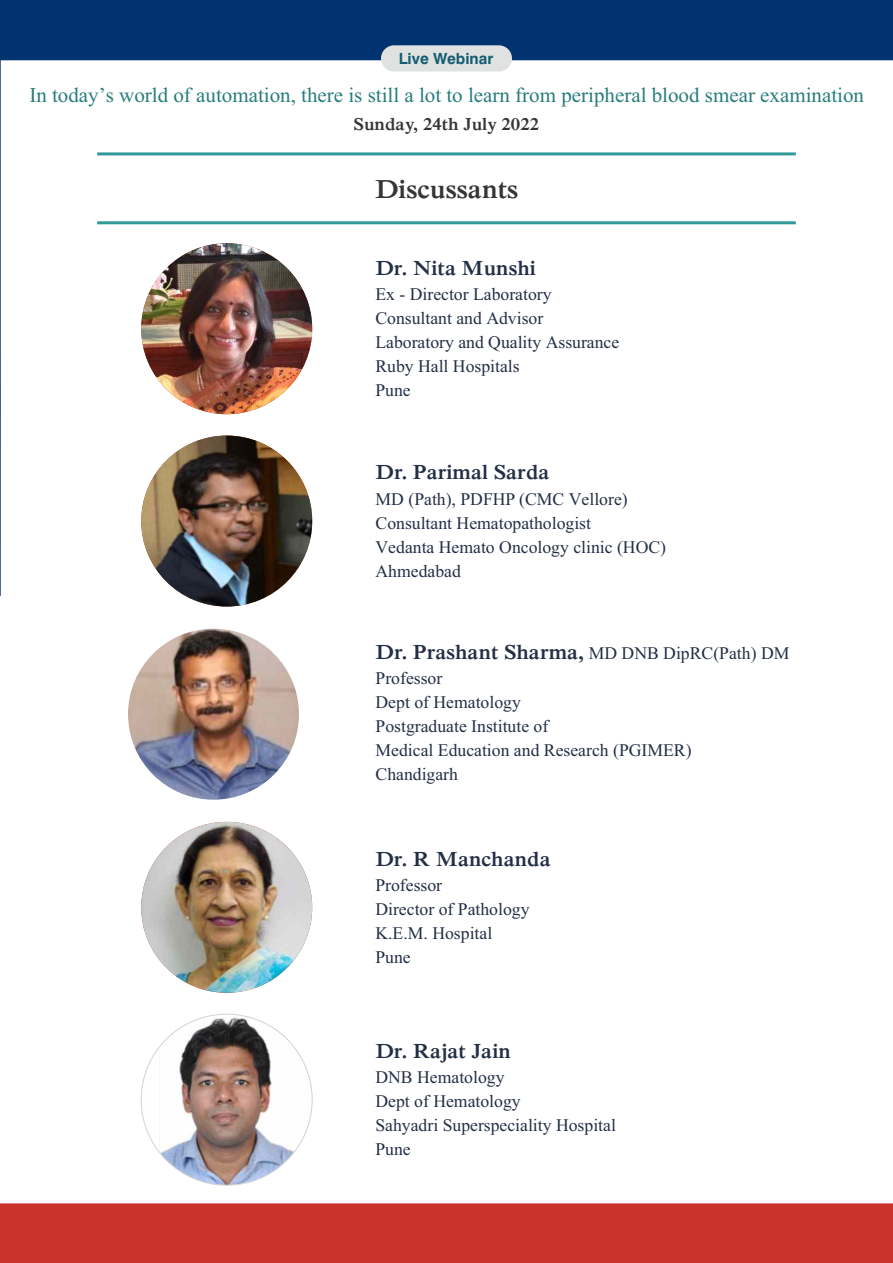
<style>
.page{position:relative;width:893px;height:1263px;background:#fff}
.page>*{position:absolute;margin:0;border:0;box-sizing:border-box;transform-origin:0 0}
.t1{font:700 27px "Iskoola Pota";color:#373435}
.t2{font:700 21.15px "Iskoola Pota";color:#232f45}
.t3{font:21px "Iskoola Pota";color:#297d7c}
.t4{font:700 18px "Iskoola Pota";color:#373435}
.t5{font:17.7px/24px "Iskoola Pota";color:#232f45}
.t6{font:700 15.45px "Swiss 721 BT";color:#145d70}
.s1{font-weight:400;font-size:17.7px}
</style>
<div class="page">
<svg style="left:0;top:0;width:893px;height:596px"></svg>
<div style="left:0;top:1203px;width:893px;height:60px;background:#cb322c"></div>
<hr style="left:97px;top:152px;width:699px;height:3px;background:#319998">
<hr style="left:97px;top:221px;width:699px;height:3px;background:#319998">
<div style="left:381px;top:45px;width:131px;height:27px;background:#e0e2e1;border-radius:13px"></div>
<img style="left:160px;top:1014px;width:135px;height:171px">
<img style="left:128px;top:629px;width:171px;height:171px;border-radius:50%">
<img style="left:141px;top:822px;width:171px;height:171px;border-radius:50%">
<img style="left:141px;top:436px;width:171px;height:170px;border-radius:50%">
<img style="left:141px;top:243px;width:171px;height:171px;border-radius:50%">
<p class="t6" style="left:399px;top:52px;width:96px">Live Webinar</p>
<p class="t3" style="left:29px;top:88px;width:836px">In today’s world of automation, there is still a lot to learn from peripheral blood smear examination</p>
<p class="t4" style="left:353px;top:117px;width:187px">Sunday, 24th July 2022</p>
<h1 class="t1" style="left:375px;top:179px;width:145px">Discussants</h1>
<p class="t2" style="left:375px;top:260px;width:162px">Dr. Nita Munshi</p>
<p class="t5" style="left:375px;top:284px;width:245px">Ex - Director Laboratory<br>Consultant and Advisor<br>Laboratory and Quality Assurance<br>Ruby Hall Hospitals<br>Pune</p>
<p class="t2" style="left:376px;top:465px;width:175px">Dr. Parimal Sarda</p>
<p class="t5" style="left:376px;top:488px;width:292px">MD (Path), PDFHP (CMC Vellore)<br>Consultant Hematopathologist<br>Vedanta Hemato Oncology clinic (HOC)<br>Ahmedabad</p>
<p class="t2" style="left:376px;top:644px;width:415px">Dr. Prashant Sharma, <span class="s1">MD DNB DipRC(Path) DM</span></p>
<p class="t5" style="left:376px;top:668px;width:318px">Professor<br>Dept of Hematology<br>Postgraduate Institute of<br>Medical Education and Research (PGIMER)<br>Chandigarh</p>
<p class="t2" style="left:375px;top:851px;width:177px">Dr. R Manchanda</p>
<p class="t5" style="left:375px;top:875px;width:156px">Professor<br>Director of Pathology<br>K.E.M. Hospital<br>Pune</p>
<p class="t2" style="left:375px;top:1043px;width:137px">Dr. Rajat Jain</p>
<p class="t5" style="left:375px;top:1067px;width:242px">DNB Hematology<br>Dept of Hematology<br>Sahyadri Superspeciality Hospital<br>Pune</p>
</div>
